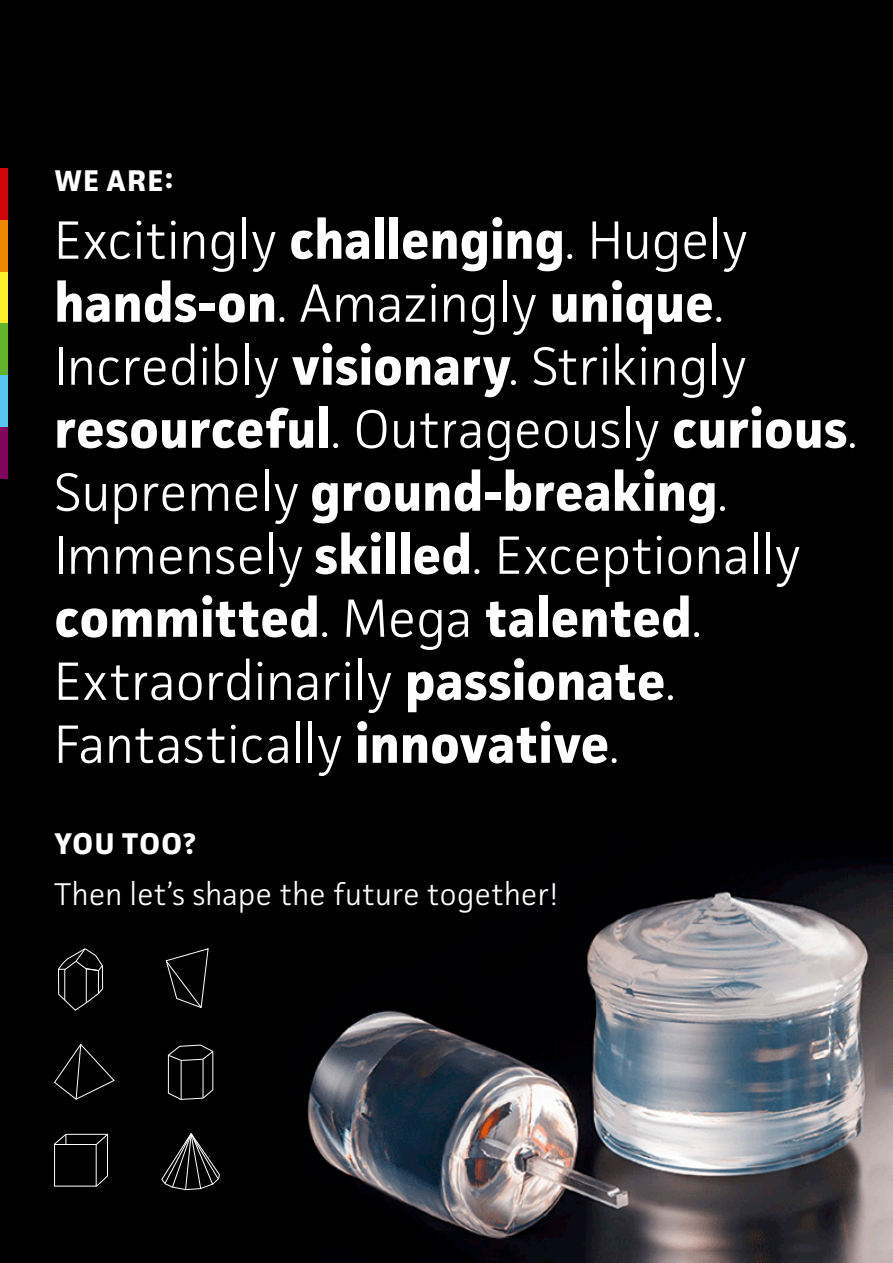
<style>
.page{position:relative;width:893px;height:1263px;background:#fff}
.page>*{position:absolute;margin:0;border:0;box-sizing:border-box;transform-origin:0 0}
.t1{font:300 54px/63px "Facit";letter-spacing:-.015em;color:#fff}
.t2{font:300 31.5px "Facit";letter-spacing:-.005em;color:#fff}
.t3{font:700 30px "Facit";letter-spacing:.05em;color:#fff}
.s1{font-weight:700}
</style>
<div class="page">
<img style="left:0;top:0;width:893px;height:1263px">
<div style="left:0;top:323px;width:8px;height:52px;background:#63b32c"></div>
<div style="left:0;top:427px;width:8px;height:51px;background:#81045d"></div>
<div style="left:0;top:271px;width:8px;height:52px;background:#ffef28"></div>
<div style="left:0;top:220px;width:8px;height:51px;background:#f08700"></div>
<div style="left:0;top:168px;width:8px;height:52px;background:#d1030b"></div>
<div style="left:0;top:375px;width:8px;height:52px;background:#59c5f1"></div>
<div style="left:41px;top:817px;width:530px;height:110px;background:#000"></div>
<svg style="left:165px;top:948px;width:44px;height:60px"></svg>
<svg style="left:167px;top:1044px;width:47px;height:56px"></svg>
<hr style="left:181px;top:1061px;width:1px;height:38px;background:#fff">
<hr style="left:203px;top:1059px;width:1px;height:39px;background:#fff">
<svg style="left:161px;top:1132px;width:59px;height:58px"></svg>
<svg style="left:53px;top:1133px;width:56px;height:54px"></svg>
<svg style="left:54px;top:1043px;width:61px;height:57px"></svg>
<svg style="left:58px;top:948px;width:45px;height:63px"></svg>
<p class="t3" style="left:55px;top:162px;width:120px">WE ARE:</p>
<p class="t1" style="left:54px;top:207px;width:806px">Excitingly <span class="s1">challenging</span>. Hugely <span class="s1">hands-on</span>. Amazingly <span class="s1">unique</span>.<br>Incredibly <span class="s1">visionary</span>. Strikingly <span class="s1">resourceful</span>. Outrageously <span class="s1">curious</span>.<br>Supremely <span class="s1">ground-breaking</span>.<br>Immensely <span class="s1">skilled</span>. Exceptionally <span class="s1">committed</span>. Mega <span class="s1">talented</span>.<br>Extraordinarily <span class="s1">passionate</span>.<br>Fantastically <span class="s1">innovative</span>.</p>
<p class="t3" style="left:55px;top:824px;width:143px">YOU TOO?</p>
<p class="t2" style="left:54px;top:874px;width:506px">Then let’s shape the future together!</p>
</div>
